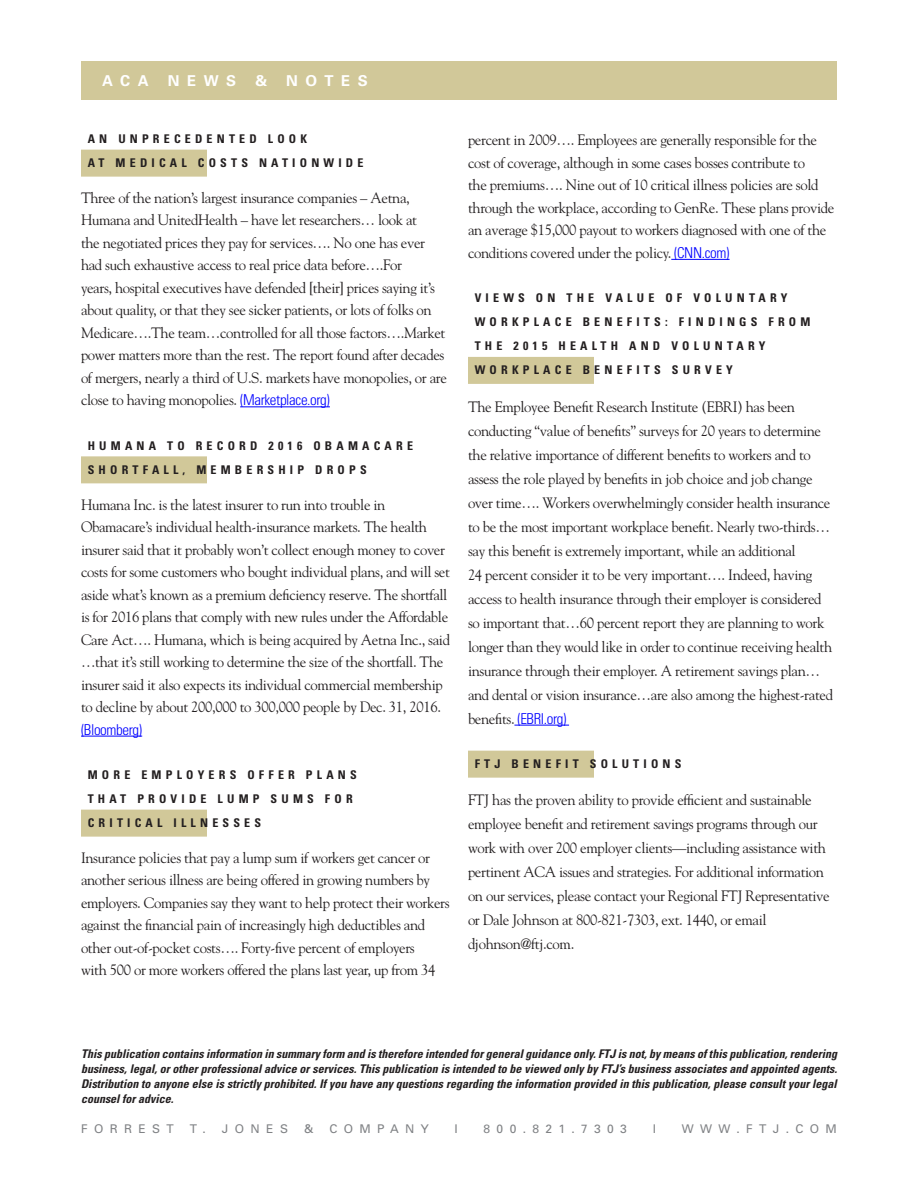
<style>
.page{position:relative;width:918px;height:1188px;background:#fff}
.page>*{position:absolute;margin:0;border:0;box-sizing:border-box;transform-origin:0 0}
.body{font:15px/22.5px "Goudy";letter-spacing:-.025em;color:#231f20}
.t1{font:700 15px "Univers";letter-spacing:.5em;color:#fff}
.t2{font:italic 700 condensed 12px/15px "Univers";color:#231f20;text-align:justify}
.Univers_subhead{font:700 condensed 12px/24px "Univers";letter-spacing:.35em;color:#231f20}
.t3{font:12px "Univers";letter-spacing:.53em;color:#808285}
.s1{font-family:"Univers";font-weight:300;font-stretch:condensed;color:#00f}
</style>
<div class="page">
<div style="left:81px;top:61px;width:756px;height:39px;background:#d1c899"></div>
<div style="left:81px;top:150px;width:126px;height:27px;background:#d1c899"></div>
<hr style="left:240px;top:406px;width:90px;height:1px;background:#00f">
<div style="left:81px;top:456px;width:126px;height:27px;background:#d1c899"></div>
<hr style="left:81px;top:736px;width:61px;height:1px;background:#00f">
<div style="left:81px;top:810px;width:126px;height:27px;background:#d1c899"></div>
<hr style="left:671px;top:259px;width:59px;height:1px;background:#00f">
<div style="left:468px;top:357px;width:126px;height:27px;background:#d1c899"></div>
<hr style="left:514px;top:725px;width:55px;height:1px;background:#00f">
<div style="left:468px;top:751px;width:126px;height:27px;background:#d1c899"></div>
<p class="t1" style="left:102px;top:71px;width:48px">ACA</p>
<p class="t1" style="left:168px;top:71px;width:70px">NEWS</p>
<p class="t1" style="left:255px;top:71px;width:13px">&amp;</p>
<p class="t1" style="left:286px;top:71px;width:83px">NOTES</p>
<p class="Univers_subhead" style="left:88px;top:126px;width:277px">AN UNPRECEDENTED LOOK<br>AT MEDICAL COSTS NATIONWIDE</p>
<p class="body" style="left:81px;top:186px;width:367px">Three of the nation’s largest insurance companies – Aetna, Humana and UnitedHealth – have let researchers… look at<br>the negotiated prices they pay for services…. No one has ever had such exhaustive access to real price data before….For<br>years, hospital executives have defended [their] prices saying it’s about quality, or that they see sicker patients, or lots of folks on Medicare….The team…controlled for all those factors….Market power matters more than the rest. The report found after decades of mergers, nearly a third of U.S. markets have monopolies, or are close to having monopolies. <span class="s1">(Marketplace.org)</span></p>
<p class="Univers_subhead" style="left:88px;top:433px;width:327px">HUMANA TO RECORD 2016 OBAMACARE<br>SHORTFALL, MEMBERSHIP DROPS</p>
<p class="body" style="left:81px;top:493px;width:371px">Humana Inc. is the latest insurer to run into trouble in Obamacare’s individual health-insurance markets. The health insurer said that it probably won’t collect enough money to cover costs for some customers who bought individual plans, and will set aside what’s known as a premium deficiency reserve. The shortfall is for 2016 plans that comply with new rules under the Affordable Care Act…. Humana, which is being acquired by Aetna Inc., said …that it’s still working to determine the size of the shortfall. The insurer said it also expects its individual commercial membership to decline by about 200,000 to 300,000 people by Dec. 31, 2016. <span class="s1">(Bloomberg)</span></p>
<p class="Univers_subhead" style="left:88px;top:762px;width:271px">MORE EMPLOYERS OFFER PLANS<br>THAT PROVIDE LUMP SUMS FOR<br>CRITICAL ILLNESSES</p>
<p class="body" style="left:81px;top:846px;width:370px">Insurance policies that pay a lump sum if workers get cancer or another serious illness are being offered in growing numbers by employers. Companies say they want to help protect their workers against the financial pain of increasingly high deductibles and other out-of-pocket costs…. Forty-five percent of employers<br>with 500 or more workers offered the plans last year, up from 34</p>
<p class="body" style="left:468px;top:129px;width:368px">percent in 2009…. Employees are generally responsible for the cost of coverage, although in some cases bosses contribute to<br>the premiums…. Nine out of 10 critical illness policies are sold through the workplace, according to GenRe. These plans provide an average $15,000 payout to workers diagnosed with one of the conditions covered under the policy. <span class="s1">(CNN.com)</span></p>
<p class="Univers_subhead" style="left:475px;top:286px;width:337px">VIEWS ON THE VALUE OF VOLUNTARY<br>WORKPLACE BENEFITS: FINDINGS FROM<br>THE 2015 HEALTH AND VOLUNTARY<br>WORKPLACE BENEFITS SURVEY</p>
<p class="body" style="left:468px;top:394px;width:367px;line-height:24px">The Employee Benefit Research Institute (EBRI) has been conducting “value of benefits” surveys for 20 years to determine the relative importance of different benefits to workers and to assess the role played by benefits in job choice and job change over time…. Workers overwhelmingly consider health insurance to be the most important workplace benefit. Nearly two-thirds… say this benefit is extremely important, while an additional<br>24 percent consider it to be very important…. Indeed, having access to health insurance through their employer is considered so important that…60 percent report they are planning to work longer than they would like in order to continue receiving health insurance through their employer. A retirement savings plan… and dental or vision insurance…are also among the highest-rated benefits. <span class="s1">(EBRI.org)</span></p>
<p class="Univers_subhead" style="left:475px;top:751px;width:208px">FTJ BENEFIT SOLUTIONS</p>
<p class="body" style="left:468px;top:788px;width:363px;line-height:24px">FTJ has the proven ability to provide efficient and sustainable employee benefit and retirement savings programs through our work with over 200 employer clients—including assistance with pertinent ACA issues and strategies. For additional information on our services, please contact your Regional FTJ Representative or Dale Johnson at 800-821-7303, ext. 1440, or email djohnson@ftj.com.</p>
<p class="t2" style="left:81px;top:1046px;width:758px">This publication contains information in summary form and is therefore intended for general guidance only. FTJ is not, by means of this publication, rendering business, legal, or other professional advice or services. This publication is intended to be viewed only by FTJ’s business associates and appointed agents.<br>Distribution to anyone else is strictly prohibited. If you have any questions regarding the information provided in this publication, please consult your legal counsel for advice.</p>
<p class="t3" style="left:81px;top:1122px;width:94px">FORREST</p>
<p class="t3" style="left:190px;top:1122px;width:100px">T. JONES</p>
<p class="t3" style="left:304px;top:1122px;width:11px">&amp;</p>
<p class="t3" style="left:329px;top:1122px;width:101px">COMPANY</p>
<p class="t3" style="left:455px;top:1122px;width:5px">I</p>
<p class="t3" style="left:484px;top:1122px;width:145px">800.821.7303</p>
<p class="t3" style="left:653px;top:1122px;width:5px">I</p>
<p class="t3" style="left:682px;top:1122px;width:157px">WWW.FTJ.COM</p>
</div>
